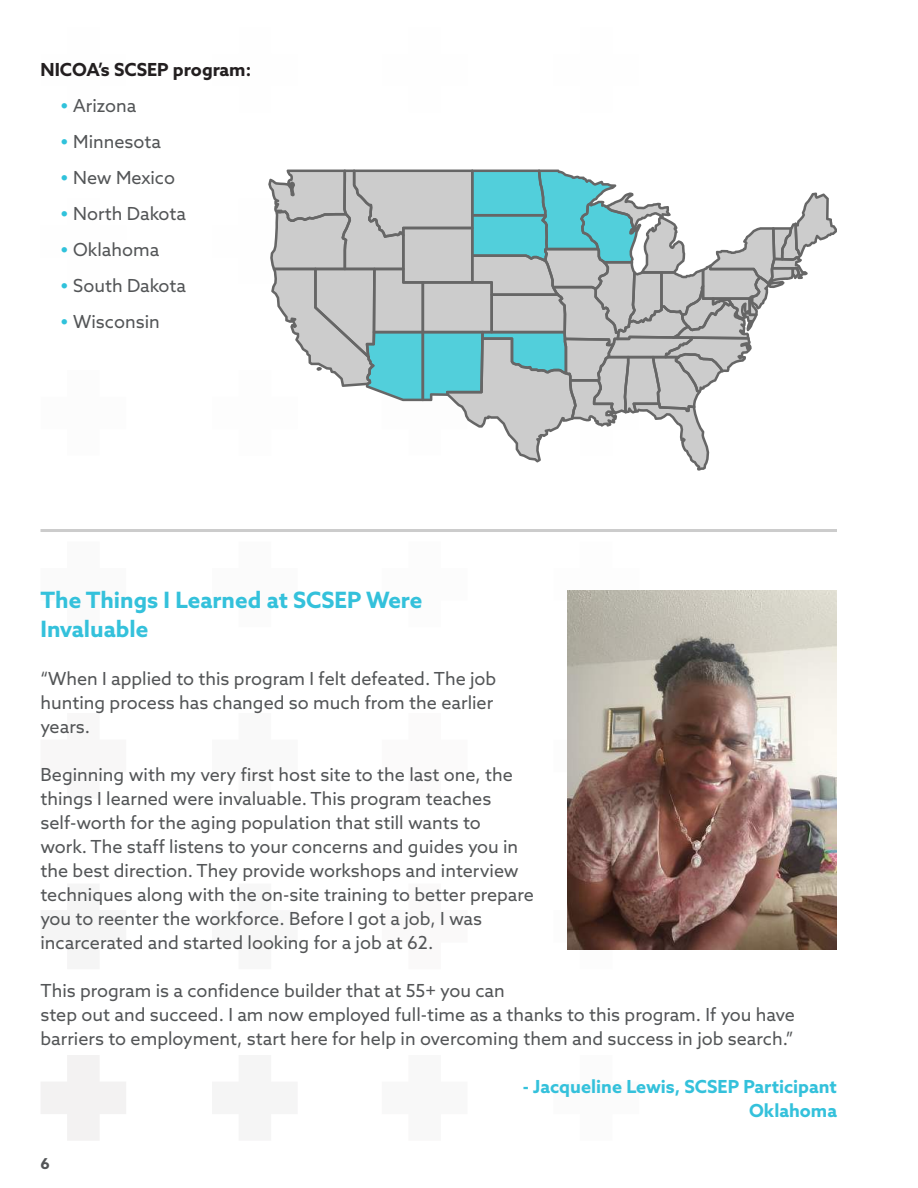
<style>
.page{position:relative;width:918px;height:1188px;background:#fff}
.page>*{position:absolute;margin:0;border:0;box-sizing:border-box;transform-origin:0 0}
.t1{font:700 22.5px/28.5px "Azo Sans";color:#34c1db}
.t2{font:18px/24px "Azo Sans";color:#535557}
.t3{font:700 18px/24px "Azo Sans";color:#34c1db;text-align:right}
.t4{font:700 18px "Azo Sans";color:#231f20}
.t5{font:700 15px "Azo Sans";color:#535557}
.s1{font-weight:700;font-size:21px;color:#30c2db}
</style>
<div class="page">
<svg style="left:567px;top:590px;width:1px;height:37px"></svg>
<svg style="left:41px;top:1055px;width:85px;height:85px"></svg>
<svg style="left:567px;top:883px;width:72px;height:67px"></svg>
<svg style="left:567px;top:713px;width:1px;height:86px"></svg>
<svg style="left:268px;top:170px;width:569px;height:301px"></svg>
<img style="left:568px;top:590px;width:269px;height:359px">
<hr style="left:40px;top:529px;width:797px;height:3px;background:#ccc">
<p class="t4" style="left:40px;top:57px;width:212px">NICOA’s SCSEP program:</p>
<p class="t2" style="left:60px;top:93px;width:77px"><span class="s1">•</span> Arizona</p>
<p class="t2" style="left:60px;top:129px;width:102px"><span class="s1">•</span> Minnesota</p>
<p class="t2" style="left:60px;top:165px;width:116px"><span class="s1">•</span> New Mexico</p>
<p class="t2" style="left:60px;top:201px;width:127px"><span class="s1">•</span> North Dakota</p>
<p class="t2" style="left:60px;top:237px;width:100px"><span class="s1">•</span> Oklahoma</p>
<p class="t2" style="left:60px;top:273px;width:127px"><span class="s1">•</span> South Dakota</p>
<p class="t2" style="left:60px;top:309px;width:101px"><span class="s1">•</span> Wisconsin</p>
<p class="t1" style="left:40px;top:586px;width:384px">The Things I Learned at SCSEP Were<br>Invaluable</p>
<p class="t2" style="left:40px;top:666px;width:457px">“When I applied to this program I felt defeated. The job hunting process has changed so much from the earlier years.</p>
<p class="t2" style="left:40px;top:762px;width:495px">Beginning with my very first host site to the last one, the things I learned were invaluable. This program teaches self-worth for the aging population that still wants to<br>work. The staff listens to your concerns and guides you in the best direction. They provide workshops and interview techniques along with the on-site training to better prepare you to reenter the workforce. Before I got a job, I was incarcerated and started looking for a job at 62.</p>
<p class="t2" style="left:40px;top:978px;width:756px">This program is a confidence builder that at 55+ you can<br>step out and succeed. I am now employed full-time as a thanks to this program. If you have barriers to employment, start here for help in overcoming them and success in job search.”</p>
<p class="t3" style="left:523px;top:1074px;width:316px">- Jacqueline Lewis, SCSEP Participant<br>Oklahoma</p>
<p class="t5" style="left:40px;top:1154px;width:11px">6</p>
</div>
